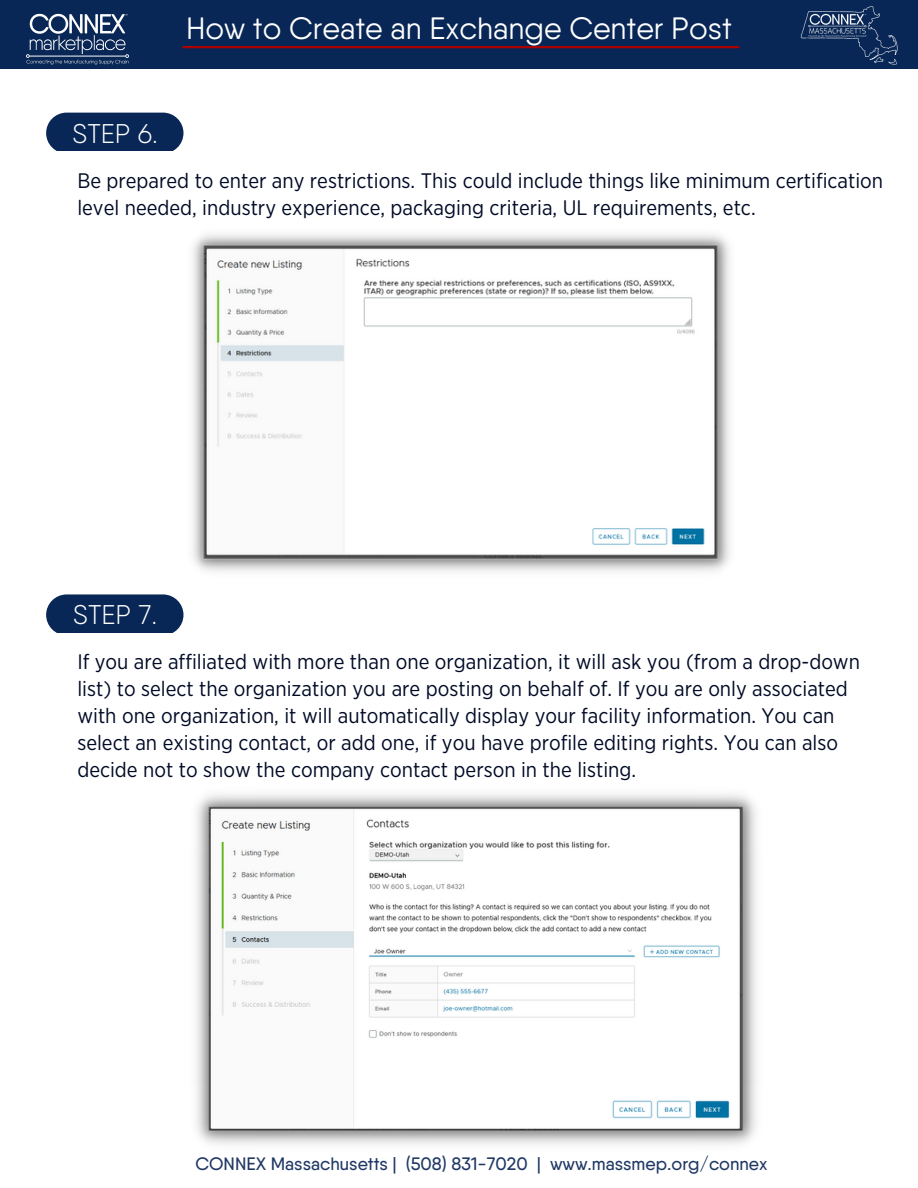
<style>
.page{position:relative;width:918px;height:1188px;background:#fff}
.page>*{position:absolute;margin:0;border:0;box-sizing:border-box;transform-origin:0 0}
.t1{font:30.9px "Qanelas Soft";color:#fff}
.t2{font:300 27px "Qanelas Soft";color:#fff}
.t3{font:21px/27px "Gotham Narrow";color:#010a26}
.t4{font:500 18px "Qanelas Soft";color:#203864}
</style>
<div class="page">
<img style="left:192px;top:234px;width:538px;height:338px">
<img style="left:196px;top:794px;width:561px;height:351px">
<div style="left:46px;top:113px;width:137px;height:38px;background:#092756"></div>
<div style="left:0;top:0;width:918px;height:68px;background:#092756"></div>
<img style="left:26px;top:13px;width:103px;height:51px">
<hr style="left:182px;top:46px;width:557px;height:2px;background:#ac0000">
<svg style="left:46px;top:594px;width:137px;height:39px;background:#183560"></svg>
<img style="left:801px;top:6px;width:97px;height:59px">
<p class="t2" style="left:73px;top:117px;width:87px">STEP 6.</p>
<h1 class="t1" style="left:186px;top:9px;width:547px">How to Create an Exchange Center Post</h1>
<p class="t3" style="left:77px;top:168px;width:807px">Be prepared to enter any restrictions. This could include things like minimum certification level needed, industry experience, packaging criteria, UL requirements, etc.</p>
<p class="t2" style="left:73px;top:599px;width:86px">STEP 7.</p>
<p class="t3" style="left:77px;top:650px;width:784px">If you are affiliated with more than one organization, it will ask you (from a drop-down list) to select the organization you are posting on behalf of. If you are only associated with one organization, it will automatically display your facility information. You can select an existing contact, or add one, if you have profile editing rights. You can also decide not to show the company contact person in the listing.</p>
<p class="t4" style="left:196px;top:1153px;width:573px">CONNEX Massachusetts | (508) 831-7020 | www.massmep.org/connex</p>
</div>
